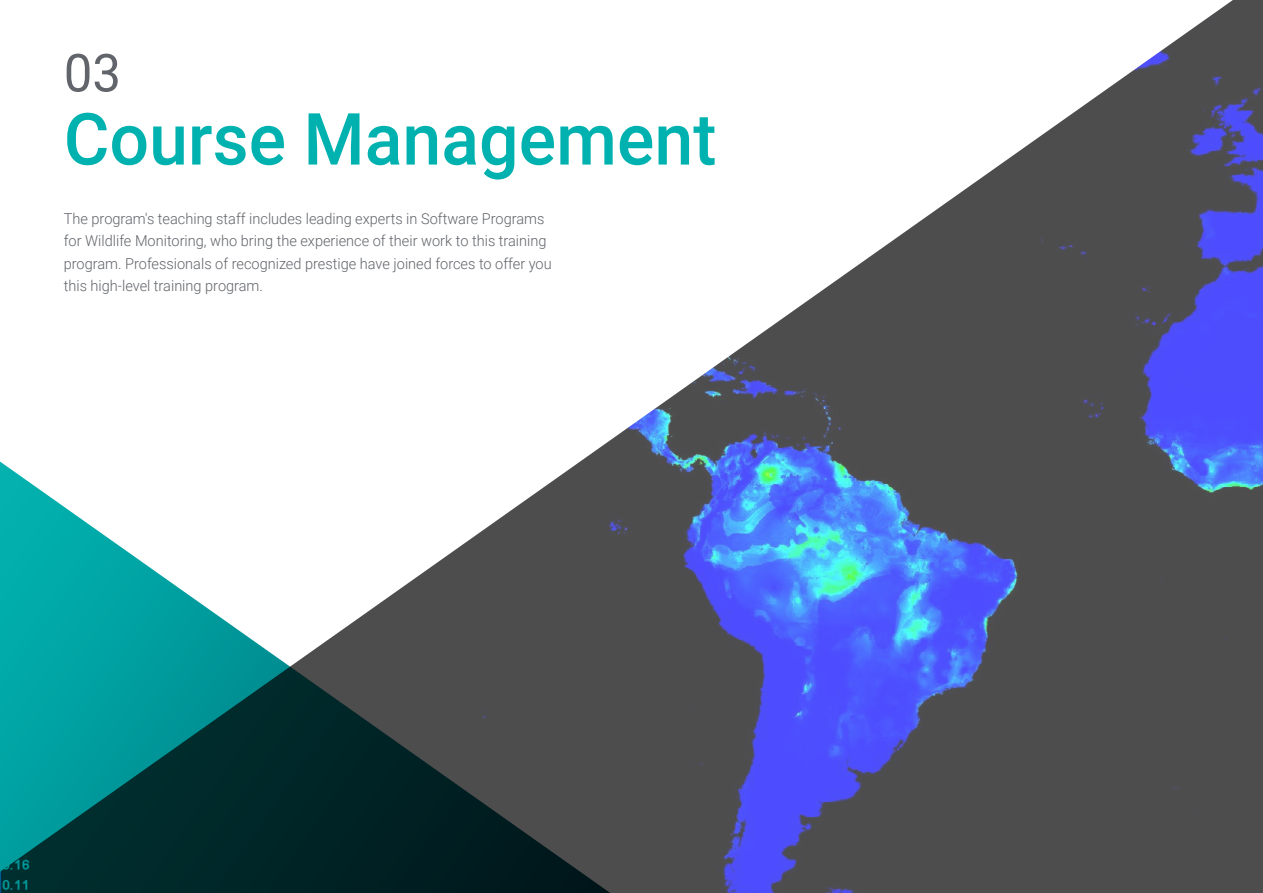
<style>
.page{position:relative;width:1263px;height:893px;background:#fff}
.page>*{position:absolute;margin:0;border:0;box-sizing:border-box;transform-origin:0 0}
.t1{font:500 72px "Roboto";color:#00b2af}
.t2{font:52.5px "Roboto";color:#61646a}
.t3{font:300 15px/22.5px "Roboto";color:#61646a}
</style>
<div class="page">
<img style="left:602px;top:0;width:661px;height:893px">
<svg style="left:0;top:446px;width:640px;height:447px"></svg>
<h2 class="t2" style="left:64px;top:36px;width:59px">03</h2>
<h1 class="t1" style="left:64px;top:89px;width:654px">Course Management</h1>
<p class="t3" style="left:64px;top:207px;width:489px">The program's teaching staff includes leading experts in Software Programs for Wildlife Monitoring, who bring the experience of their work to this training program. Professionals of recognized prestige have joined forces to offer you this high-level training program.</p>
</div>
